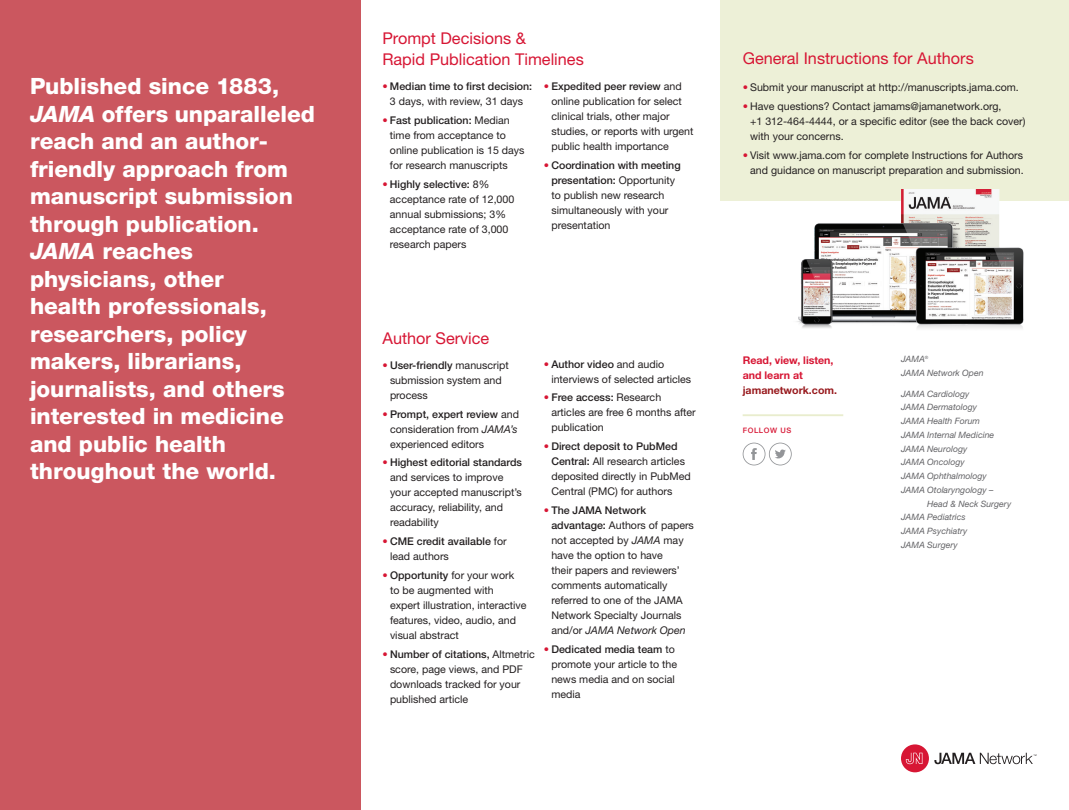
<style>
.page{position:relative;width:1069px;height:810px;background:#fff}
.page>*{position:absolute;margin:0;border:0;box-sizing:border-box;transform-origin:0 0}
._02_Intro{font:800 22.5px/27.5px "Helvetica Neue LT Pro";color:#fff}
._30_Header{font:16.25px/21.2px "Helvetica Neue LT Pro";color:#d71634}
.t1{font:10.62px/15px "Helvetica Neue LT Pro";color:#231f20}
.t2{font:500 10.62px/15px "Helvetica Neue LT Pro";color:#231f20;text-align:center}
._12_CTA{font:700 10.62px/15px "Helvetica Neue LT Pro";color:#d71634}
.t3{font:italic 8.75px/13.8px "Helvetica Neue LT Pro";color:#636366}
._13_Follow{font:500 7.5px "Helvetica Neue LT Pro";letter-spacing:.08em;color:#d71634}
.s1{font-style:italic}
.s2{font-weight:400;color:#d71634}
.s3{font-weight:400}
.s4{color:#d71634}
.s5{font-weight:500}
.s6{color:#981a1e}
</style>
<div class="page">
<div style="left:720px;top:0;width:349px;height:201px;background:#edf0d7"></div>
<div style="left:0;top:0;width:360px;height:810px;background:#cb575f"></div>
<svg style="left:901px;top:744px;width:135px;height:28px"></svg>
<img style="left:797px;top:190px;width:227px;height:139px">
<svg style="left:742px;top:443px;width:50px;height:22px"></svg>
<hr style="left:742px;top:414px;width:101px;height:2px;background:#e9edce">
<p class="_02_Intro" style="left:30px;top:72px;width:286px">Published since 1883,<br><span class="s1">JAMA</span> offers unparalleled reach and an author&shy;friendly approach from manuscript submission through publication.<br><span class="s1">JAMA</span> reaches physicians, other<br>health professionals, researchers, policy makers, librarians, journalists, and others interested in medicine and public health throughout the world.</p>
<p class="_30_Header" style="left:382px;top:27px;width:203px">Prompt Decisions &amp;<br>Rapid Publication Timelines</p>
<p class="t2" style="left:382px;top:79px;width:151px"><span class="s2">•</span> Median time to first decision:<br><span class="s3">3 days, with review, 31 days</span></p>
<p class="t1" style="left:390px;top:112px;width:136px;text-indent:-8px"><span class="s4">•</span> <span class="s5">Fast publication:</span> Median time from acceptance to online publication is 15 days for research manuscripts</p>
<p class="t1" style="left:390px;top:176px;width:126px;text-indent:-8px"><span class="s4">•</span> <span class="s5">Highly selective:</span> 8% acceptance rate of 12,000 annual submissions; 3% acceptance rate of 3,000 research papers</p>
<p class="t1" style="left:551px;top:79px;width:144px;text-indent:-8px"><span class="s4">•</span> <span class="s5">Expedited peer review</span> and online publication for select clinical trials, other major studies, or reports with urgent public health importance</p>
<p class="t1" style="left:551px;top:157px;width:131px;text-indent:-8px"><span class="s4">•</span> <span class="s5">Coordination with meeting presentation:</span> Opportunity to publish new research simultaneously with your presentation</p>
<p class="_30_Header" style="left:382px;top:327px;width:108px">Author Service</p>
<p class="t1" style="left:390px;top:357px;width:120px;text-indent:-8px"><span class="s4">•</span> <span class="s5">User-friendly</span> manuscript submission system and process</p>
<p class="t1" style="left:390px;top:406px;width:130px;text-align:justify;text-indent:-7px"><span class="s4">•</span> <span class="s5">Prompt, expert review</span> and consideration from <span class="s1">JAMA’s </span>experienced editors</p>
<p class="t1" style="left:390px;top:455px;width:134px;text-indent:-8px"><span class="s4">•</span> <span class="s5">Highest editorial standards </span>and services to improve your accepted manuscript’s accuracy, reliability, and readability</p>
<p class="t2" style="left:390px;top:534px;width:118px;text-align:left;text-indent:-8px"><span class="s2">•</span> CME credit available <span class="s3">for lead authors</span></p>
<p class="t1" style="left:390px;top:567px;width:138px;text-indent:-8px"><span class="s4">•</span> <span class="s5">Opportunity</span> for your work<br>to be augmented with<br>expert illustration, interactive features, video, audio, and visual abstract</p>
<p class="t1" style="left:390px;top:646px;width:146px;text-indent:-8px"><span class="s4">•</span> <span class="s5">Number of citations,</span> Altmetric score, page views, and PDF downloads tracked for your published article</p>
<p class="t1" style="left:551px;top:356px;width:141px;text-indent:-8px"><span class="s4">•</span> <span class="s5">Author video</span> and audio interviews of selected articles</p>
<p class="t1" style="left:551px;top:390px;width:146px;text-indent:-8px"><span class="s4">•</span> <span class="s5">Free access:</span> Research articles are free 6 months after publication</p>
<p class="t1" style="left:551px;top:438px;width:141px;text-indent:-8px"><span class="s4">•</span> <span class="s5">Direct deposit to PubMed<br>Central:</span> All research articles deposited directly in PubMed<br>Central (PMC) for authors</p>
<p class="t1" style="left:551px;top:502px;width:144px;text-indent:-8px"><span class="s4">•</span> <span class="s5">The JAMA Network advantage:</span> Authors of papers not accepted by <span class="s1">JAMA</span> may have the option to have<br>their papers and reviewers’ comments automatically referred to one of the JAMA<br>Network Specialty Journals and/or <span class="s1">JAMA Network Open</span></p>
<p class="t1" style="left:551px;top:641px;width:127px;text-indent:-8px"><span class="s4">•</span> <span class="s5">Dedicated media team</span> to promote your article to the news media and on social media</p>
<p class="_30_Header" style="left:742px;top:48px;width:233px">General Instructions for Authors</p>
<p class="t1" style="left:742px;top:80px;width:278px"><span class="s4">•</span> Submit your manuscript at http://manuscripts.jama.com.</p>
<p class="t1" style="left:750px;top:99px;width:277px;text-indent:-8px"><span class="s4">•</span> Have questions? Contact jamams@jamanetwork.org,<br>+1 312-464-4444, or a specific editor (see the back cover) with your concerns.</p>
<p class="t1" style="left:742px;top:147px;width:283px;text-align:right"><span class="s4">•</span> Visit www.jama.com for complete Instructions for Authors and guidance on manuscript preparation and submission.</p>
<p class="_12_CTA" style="left:743px;top:352px;width:96px">Read, view, listen, and learn at <span class="s6">jamanetwork.com.</span></p>
<p class="_13_Follow" style="left:742px;top:426px;width:50px">FOLLOW US</p>
<p class="t3" style="left:901px;top:352px;width:29px">JAMA<sup>®</sup></p>
<p class="t3" style="left:901px;top:366px;width:84px">JAMA Network Open</p>
<p class="t3" style="left:901px;top:386px;width:70px">JAMA Cardiology</p>
<p class="t3" style="left:901px;top:400px;width:78px">JAMA Dermatology</p>
<p class="t3" style="left:901px;top:414px;width:81px">JAMA Health Forum</p>
<p class="t3" style="left:901px;top:428px;width:95px">JAMA Internal Medicine</p>
<p class="t3" style="left:901px;top:441px;width:68px">JAMA Neurology</p>
<p class="t3" style="left:901px;top:455px;width:65px">JAMA Oncology</p>
<p class="t3" style="left:901px;top:469px;width:87px">JAMA Ophthalmology</p>
<p class="t3" style="left:927px;top:483px;width:85px;text-indent:-26px">JAMA Otolaryngology –<br>Head &amp; Neck Surgery</p>
<p class="t3" style="left:901px;top:510px;width:66px">JAMA Pediatrics</p>
<p class="t3" style="left:901px;top:524px;width:68px">JAMA Psychiatry</p>
<p class="t3" style="left:901px;top:538px;width:58px">JAMA Surgery</p>
</div>
